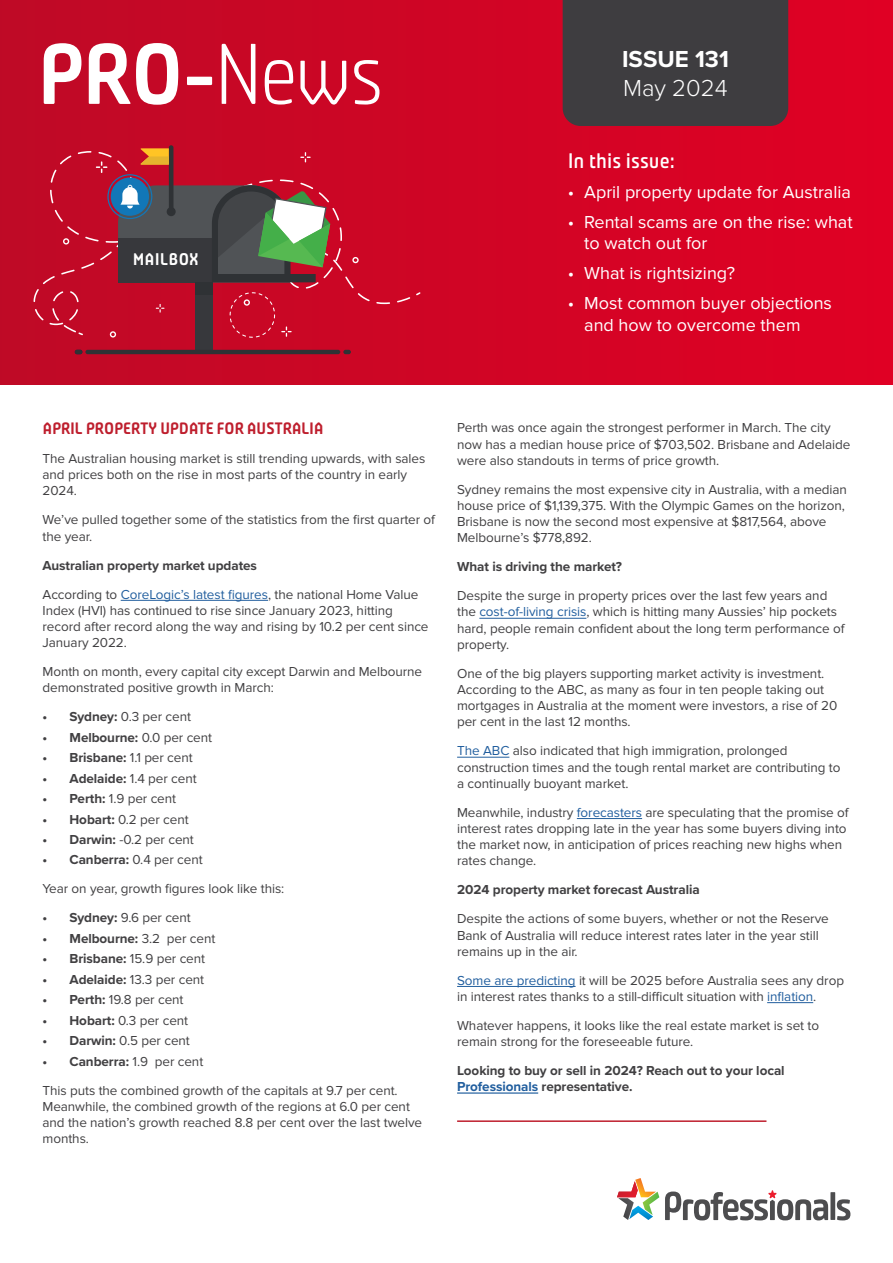
<style>
.page{position:relative;width:893px;height:1263px;background:#fff}
.page>*{position:absolute;margin:0;border:0;box-sizing:border-box;transform-origin:0 0}
.t1{font:700 85.8px "Plau";color:#fff}
.t2{font:700 24px "Proxima Nova";color:#fff}
.t3{font:300 24px "Proxima Nova";color:#fff}
.t4{font:500 21px "Plau";color:#fff}
.t5{font:18px/21.6px "Proxima Nova";color:#fff}
.t6{font:700 16.8px "Plau";color:#fff}
.t7{font:700 16.5px "Plau";letter-spacing:-.03em;color:#be1e2d}
.t8{font:13.5px/16.2px "Proxima Nova";letter-spacing:-.005em;color:#414042}
.t9{font:700 13.5px/16.2px "Proxima Nova";letter-spacing:-.005em;color:#414042}
.s1{font-weight:300}
.s2{font-weight:700}
.s3{color:#215e9e}
.s4{font-weight:400}
</style>
<div class="page">
<div style="left:0;top:0;width:893px;height:385px;background:linear-gradient(to right,#be0a26,#e00024)"></div>
<hr style="left:479px;top:618px;width:107px;height:1px;background:#215e9e">
<hr style="left:457px;top:757px;width:52px;height:1px;background:#215e9e">
<hr style="left:577px;top:818px;width:65px;height:1px;background:#215e9e">
<hr style="left:457px;top:986px;width:119px;height:1px;background:#215e9e">
<hr style="left:767px;top:1002px;width:46px;height:1px;background:#215e9e">
<hr style="left:457px;top:1092px;width:81px;height:2px;background:#215e9e">
<hr style="left:457px;top:1120px;width:309px;height:2px;background:#be1e2d">
<hr style="left:121px;top:600px;width:147px;height:1px;background:#215e9e">
<div style="left:830px;top:1192px;width:5px;height:28px;background:#4d4d4f"></div>
<svg style="left:837px;top:1199px;width:13px;height:21px"></svg>
<svg style="left:665px;top:1190px;width:163px;height:30px"></svg>
<svg style="left:617px;top:1178px;width:42px;height:42px"></svg>
<div style="left:563px;top:0;width:225px;height:126px;background:#3e3d40"></div>
<svg style="left:78px;top:332px;width:5px;height:3px"></svg>
<svg style="left:34px;top:151px;width:376px;height:181px;background:#c70c29"></svg>
<svg style="left:416px;top:292px;width:4px;height:3px"></svg>
<div style="left:195px;top:282px;width:17px;height:68px;background:#37383c"></div>
<div style="left:195px;top:282px;width:17px;height:12px;background:#2f3235"></div>
<hr style="left:85px;top:350px;width:255px;height:4px;background:#2f3235;border-radius:2px">
<svg style="left:75px;top:350px;width:7px;height:4px"></svg>
<svg style="left:343px;top:350px;width:8px;height:4px"></svg>
<svg style="left:156px;top:304px;width:8px;height:9px"></svg>
<svg style="left:110px;top:331px;width:6px;height:7px"></svg>
<svg style="left:281px;top:326px;width:11px;height:11px"></svg>
<svg style="left:352px;top:257px;width:7px;height:6px"></svg>
<svg style="left:63px;top:238px;width:6px;height:7px"></svg>
<svg style="left:230px;top:292px;width:45px;height:46px;background:#ca122f"></svg>
<svg style="left:96px;top:145px;width:234px;height:137px;background:#7f444a"></svg>
<h1 class="t1" style="left:37px;top:24px;width:349px">PRO-<span class="s1">News</span></h1>
<p class="t6" style="left:133px;top:250px;width:68px">MAILBOX</p>
<h2 class="t2" style="left:622px;top:41px;width:108px">ISSUE 131</h2>
<h2 class="t3" style="left:623px;top:70px;width:106px">May 2024</h2>
<h3 class="t4" style="left:568px;top:148px;width:109px">In this issue:</h3>
<h3 class="t5" style="left:568px;top:181px;width:285px">• April property update for Australia</h3>
<h3 class="t5" style="left:584px;top:211px;width:270px;text-indent:-17px">• Rental scams are on the rise: what to watch out for</h3>
<h3 class="t5" style="left:568px;top:263px;width:169px">• What is rightsizing?</h3>
<h3 class="t5" style="left:584px;top:293px;width:249px;text-indent:-17px">• Most common buyer objections and how to overcome them</h3>
<p class="t7" style="left:43px;top:419px;width:283px">APRIL PROPERTY UPDATE FOR AUSTRALIA</p>
<p class="t8" style="left:43px;top:451px;width:384px">The Australian housing market is still trending upwards, with sales and prices both on the rise in most parts of the country in early<br>2024.</p>
<p class="t8" style="left:43px;top:512px;width:394px">We’ve pulled together some of the statistics from the first quarter of the year.</p>
<p class="t8" style="left:43px;top:551px;width:377px;line-height:29px"><span class="s2">Australian property market updates<br></span>According to <span class="s3">CoreLogic’s latest figures</span>, the national Home Value</p>
<p class="t8" style="left:43px;top:602px;width:388px">Index (HVI) has continued to rise since January 2023, hitting record after record along the way and rising by 10.2 per cent since<br>January 2022.</p>
<p class="t8" style="left:43px;top:664px;width:381px">Month on month, every capital city except Darwin and Melbourne demonstrated positive growth in March:</p>
<p class="t8" style="left:43px;top:709px;width:150px"><span class="s2">• Sydney:</span> 0.3 per cent</p>
<p class="t9" style="left:43px;top:729px;width:171px">• Melbourne: <span class="s4">0.0 per cent</span></p>
<p class="t9" style="left:43px;top:749px;width:152px">• Brisbane: <span class="s4">1.1 per cent</span></p>
<p class="t9" style="left:43px;top:770px;width:156px">• Adelaide: <span class="s4">1.4 per cent</span></p>
<p class="t8" style="left:43px;top:791px;width:135px"><span class="s2">• Perth:</span> 1.9 per cent</p>
<p class="t8" style="left:43px;top:811px;width:148px"><span class="s2">• Hobart:</span> 0.2 per cent</p>
<p class="t8" style="left:43px;top:832px;width:153px"><span class="s2">• Darwin:</span> -0.2 per cent</p>
<p class="t8" style="left:43px;top:846px;width:243px;line-height:29px"><span class="s2">• Canberra:</span> 0.4 per cent<br>Year on year, growth figures look like this:</p>
<p class="t8" style="left:43px;top:910px;width:150px"><span class="s2">• Sydney:</span> 9.6 per cent</p>
<p class="t9" style="left:43px;top:930px;width:174px">• Melbourne: <span class="s4">3.2 per cent</span></p>
<p class="t8" style="left:43px;top:951px;width:164px"><span class="s2">• Brisbane:</span> 15.9 per cent</p>
<p class="t8" style="left:43px;top:971px;width:163px"><span class="s2">• Adelaide:</span> 13.3 per cent</p>
<p class="t8" style="left:43px;top:992px;width:143px"><span class="s2">• Perth:</span> 19.8 per cent</p>
<p class="t8" style="left:43px;top:1012px;width:147px"><span class="s2">• Hobart:</span> 0.3 per cent</p>
<p class="t8" style="left:43px;top:1033px;width:149px"><span class="s2">• Darwin:</span> 0.5 per cent</p>
<p class="t8" style="left:43px;top:1047px;width:357px;line-height:29px"><span class="s2">• Canberra:</span> 1.9 per cent<br>This puts the combined growth of the capitals at 9.7 per cent.</p>
<p class="t8" style="left:43px;top:1098px;width:381px">Meanwhile, the combined growth of the regions at 6.0 per cent and the nation’s growth reached 8.8 per cent over the last twelve months.</p>
<p class="t8" style="left:457px;top:420px;width:395px">Perth was once again the strongest performer in March. The city now has a median house price of $703,502. Brisbane and Adelaide were also standouts in terms of price growth.</p>
<p class="t8" style="left:457px;top:481px;width:391px">Sydney remains the most expensive city in Australia, with a median house price of $1,139,375. With the Olympic Games on the horizon, Brisbane is now the second most expensive at $817,564, above Melbourne’s $778,892.</p>
<p class="t9" style="left:457px;top:558px;width:166px">What is driving the market?</p>
<p class="t8" style="left:457px;top:588px;width:389px">Despite the surge in property prices over the last few years and the <span class="s3">cost-of-living crisis</span>, which is hitting many Aussies’ hip pockets hard, people remain confident about the long term performance of property.</p>
<p class="t8" style="left:457px;top:665px;width:382px">One of the big players supporting market activity is investment.<br>According to the ABC, as many as four in ten people taking out mortgages in Australia at the moment were investors, a rise of 20 per cent in the last 12 months.</p>
<p class="t8" style="left:457px;top:743px;width:385px"><span class="s3">The ABC</span> also indicated that high immigration, prolonged construction times and the tough rental market are contributing to a continually buoyant market.</p>
<p class="t8" style="left:457px;top:804px;width:393px">Meanwhile, industry <span class="s3">forecasters</span> are speculating that the promise of interest rates dropping late in the year has some buyers diving into the market now, in anticipation of prices reaching new highs when rates change.</p>
<p class="t9" style="left:457px;top:881px;width:244px">2024 property market forecast Australia</p>
<p class="t8" style="left:457px;top:911px;width:373px">Despite the actions of some buyers, whether or not the Reserve<br>Bank of Australia will reduce interest rates later in the year still remains up in the air.</p>
<p class="t8" style="left:457px;top:972px;width:388px"><span class="s3">Some are predicting</span> it will be 2025 before Australia sees any drop in interest rates thanks to a still-difficult situation with <span class="s3">inflation</span>.</p>
<p class="t8" style="left:457px;top:1017px;width:364px">Whatever happens, it looks like the real estate market is set to remain strong for the foreseeable future.</p>
<p class="t9" style="left:457px;top:1062px;width:329px">Looking to buy or sell in 2024? Reach out to your local<br><span class="s3">Professionals</span> representative.</p>
</div>
